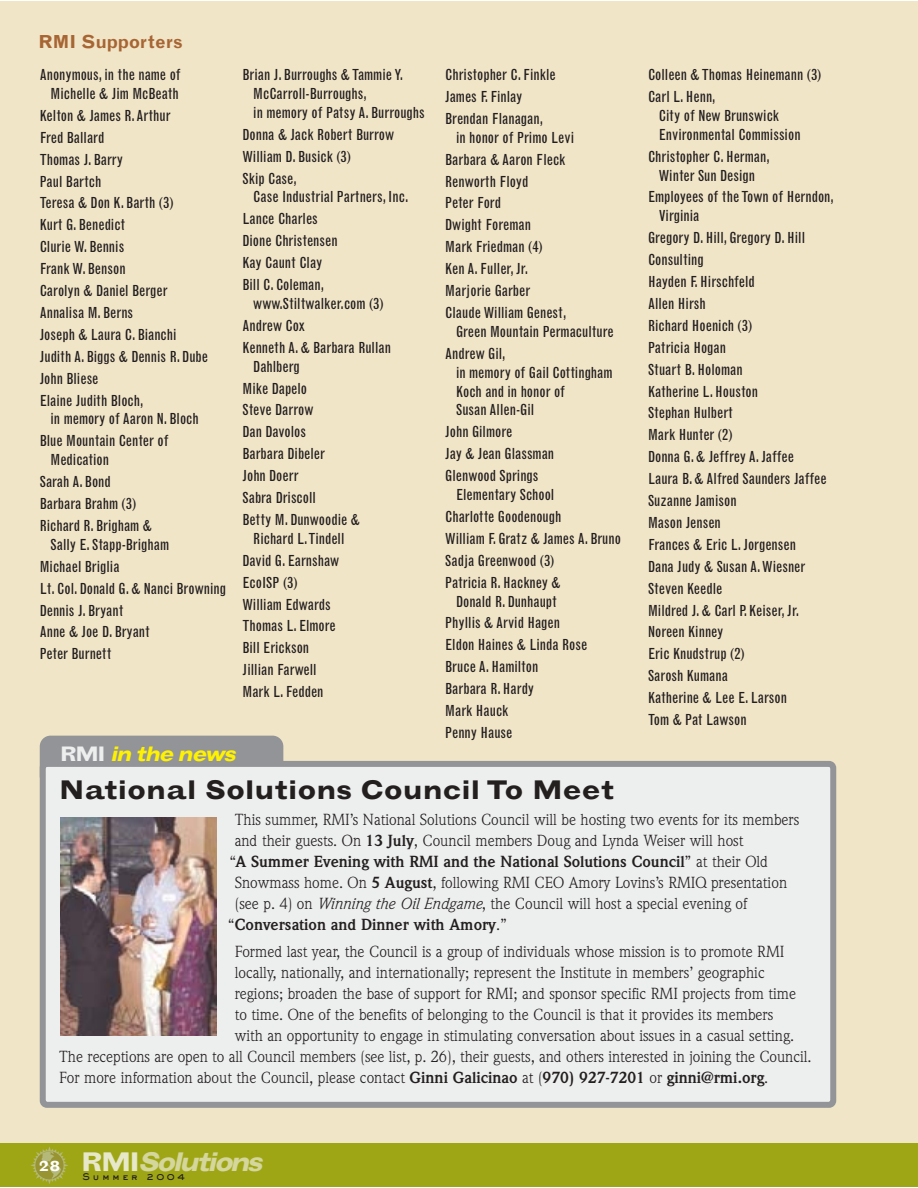
<style>
.page{position:relative;width:918px;height:1188px;background:#fff}
.page>*{position:absolute;margin:0;border:0;box-sizing:border-box;transform-origin:0 0}
.t1{font:700 expanded 27px "Grotesque";color:#231f1f}
.t2{font:italic 700 expanded 27px "Grotesque";color:#d4d69b}
.t3{font:italic 700 expanded 21px "Grotesque";color:#fff200}
.t4{font:700 18px "Grotesque";color:#a76534}
.t5{font:15.75px "Weidemann";color:#231f1f}
.t6{font:700 15.75px "Weidemann";color:#231f1f}
.t7{font:condensed 15px/21.9px "Grotesque";color:#231f1f}
.t8{font:700 expanded 15px "Grotesque";color:#fff}
.t9{font:9px "AT Sackers Heavy Gothic";letter-spacing:.265em;color:#231f1f}
.s1{font-style:normal;color:#edeeee}
.s2{font-weight:700}
.s3{font-weight:400}
.s4{font-style:italic}
.s5{font-style:normal;color:#e7e8c9}
</style>
<div class="page">
<div style="left:0;top:2px;width:917px;height:1185px;background:#f1e5c8"></div>
<div style="left:40px;top:736px;width:243px;height:51px;background:#939497;border-radius:11px"></div>
<div style="left:40px;top:761px;width:796px;height:347px;background:#edeeee"></div>
<img style="left:60px;top:817px;width:156px;height:218px">
<div style="left:0;top:1144px;width:917px;height:43px;background:#9fa616"></div>
<svg style="left:31px;top:1146px;width:37px;height:38px"></svg>
<p class="t4" style="left:39px;top:31px;width:146px">RMI Supporters</p>
<p class="t7" style="left:40px;top:65px;width:143px;line-height:18.9px;text-align:center">Anonymous, in the name of<br>Michelle &amp; Jim McBeath</p>
<p class="t7" style="left:40px;top:105px;width:170px">Kelton &amp; James R.Arthur<br>Fred Ballard<br>Thomas J. Barry<br>Paul Bartch<br>Teresa &amp; Don K. Barth (3)<br>Kurt G. Benedict<br>Clurie W. Bennis<br>Frank W. Benson<br>Carolyn &amp; Daniel Berger<br>Annalisa M. Berns<br>Joseph &amp; Laura C. Bianchi<br>Judith A. Biggs &amp; Dennis R. Dube<br>John Bliese<br>Elaine Judith Bloch,</p>
<p class="t7" style="left:40px;top:408px;width:161px;text-indent:11px">in memory of Aaron N. Bloch<br>Blue Mountain Center of</p>
<p class="t7" style="left:40px;top:449px;width:114px;text-indent:11px">Medication<br>Sarah A. Bond<br>Barbara Brahm (3)<br>Richard R. Brigham &amp;</p>
<p class="t7" style="left:40px;top:534px;width:188px;text-indent:11px">Sally E. Stapp-Brigham<br>Michael Briglia<br>Lt. Col. Donald G. &amp; Nanci Browning<br>Dennis J. Bryant<br>Anne &amp; Joe D. Bryant<br>Peter Burnett</p>
<p class="t7" style="left:253px;top:65px;width:173px;line-height:18.9px;text-indent:-11px">Brian J. Burroughs &amp; Tammie Y.<br>McCarroll-Burroughs,<br>in memory of Patsy A. Burroughs</p>
<p class="t7" style="left:243px;top:124px;width:153px">Donna &amp; Jack Robert Burrow<br>William D. Busick (3)<br>Skip Case,</p>
<p class="t7" style="left:243px;top:186px;width:167px;text-indent:11px">Case Industrial Partners, Inc.<br>Lance Charles<br>Dione Christensen<br>Kay Caunt Clay<br>Bill C. Coleman,</p>
<p class="t7" style="left:243px;top:293px;width:150px;text-indent:11px">www.Stiltwalker.com (3)<br>Andrew Cox<br>Kenneth A. &amp; Barbara Rullan</p>
<p class="t7" style="left:243px;top:356px;width:119px;text-indent:11px">Dahlberg<br>Mike Dapelo<br>Steve Darrow<br>Dan Davolos<br>Barbara Dibeler<br>John Doerr<br>Sabra Driscoll<br>Betty M. Dunwoodie &amp;</p>
<p class="t7" style="left:243px;top:528px;width:103px;text-indent:11px">Richard L.Tindell<br>David G. Earnshaw<br>EcoISP (3)<br>William Edwards<br>Thomas L. Elmore<br>Bill Erickson<br>Jillian Farwell<br>Mark L. Fedden</p>
<h2 class="t3" style="left:60px;top:741px;width:183px"><span class="s1">R M I</span> in the news</h2>
<p class="t7" style="left:445px;top:64px;width:112px">Christopher C. Finkle<br>James F. Finlay<br>Brendan Flanagan,</p>
<p class="t7" style="left:445px;top:127px;width:130px;text-indent:11px">in honor of Primo Levi<br>Barbara &amp; Aaron Fleck<br>Renworth Floyd<br>Peter Ford<br>Dwight Foreman<br>Mark Friedman (4)<br>Ken A. Fuller, Jr.<br>Marjorie Garber<br>Claude William Genest,</p>
<p class="t7" style="left:445px;top:321px;width:170px;text-indent:11px">Green Mountain Permaculture<br>Andrew Gil,</p>
<p class="t7" style="left:456px;top:363px;width:158px;line-height:18.9px">in memory of Gail Cottingham<br>Koch and in honor of<br>Susan Allen-Gil</p>
<p class="t7" style="left:445px;top:421px;width:110px">John Gilmore<br>Jay &amp; Jean Glassman<br>Glenwood Springs</p>
<p class="t7" style="left:445px;top:484px;width:177px;text-indent:11px">Elementary School<br>Charlotte Goodenough<br>William F. Gratz &amp; James A. Bruno<br>Sadja Greenwood (3)<br>Patricia R. Hackney &amp;</p>
<p class="t7" style="left:445px;top:590px;width:143px;text-indent:11px">Donald R. Dunhaupt<br>Phyllis &amp; Arvid Hagen<br>Eldon Haines &amp; Linda Rose<br>Bruce A. Hamilton<br>Barbara R. Hardy<br>Mark Hauck<br>Penny Hause</p>
<p class="t7" style="left:648px;top:64px;width:175px">Colleen &amp; Thomas Heinemann (3)<br>Carl L. Henn,</p>
<p class="t7" style="left:659px;top:106px;width:143px;line-height:18.9px">City of New Brunswick<br>Environmental Commission</p>
<p class="t7" style="left:648px;top:147px;width:123px;line-height:18.9px;text-align:center">Christopher C. Herman,<br>Winter Sun Design</p>
<p class="t7" style="left:659px;top:188px;width:177px;line-height:18.9px;text-indent:-11px">Employees of the Town of Herndon,<br>Virginia</p>
<p class="t7" style="left:648px;top:227px;width:180px">Gregory D. Hill, Gregory D. Hill<br>Consulting<br>Hayden F. Hirschfeld<br>Allen Hirsh<br>Richard Hoenich (3)<br>Patricia Hogan<br>Stuart B. Holoman<br>Katherine L. Houston<br>Stephan Hulbert<br>Mark Hunter (2)<br>Donna G. &amp; Jeffrey A. Jaffee<br>Laura B. &amp; Alfred Saunders Jaffee<br>Suzanne Jamison<br>Mason Jensen<br>Frances &amp; Eric L. Jorgensen<br>Dana Judy &amp; Susan A.Wiesner<br>Steven Keedle<br>Mildred J. &amp; Carl P. Keiser, Jr.<br>Noreen Kinney<br>Eric Knudstrup (2)<br>Sarosh Kumana<br>Katherine &amp; Lee E. Larson<br>Tom &amp; Pat Lawson</p>
<h1 class="t1" style="left:59px;top:774px;width:557px">National Solutions Council To Meet</h1>
<p class="t5" style="left:235px;top:811px;width:566px">This summer, RMI’s National Solutions Council will be hosting two events for its members</p>
<p class="t5" style="left:235px;top:832px;width:510px">and their guests. On <span class="s2">13 July</span>, Council members Doug and Lynda Weiser will host</p>
<p class="t6" style="left:229px;top:853px;width:540px"><span class="s3">“</span>A Summer Evening with RMI and the National Solutions Council<span class="s3">” at their Old</span></p>
<p class="t5" style="left:235px;top:874px;width:554px">Snowmass home. On <span class="s2">5 August</span>, following RMI CEO Amory Lovins’s RMIQ presentation</p>
<p class="t5" style="left:235px;top:895px;width:514px">(see p. 4) on <span class="s4">Winning the Oil Endgame</span>, the Council will host a special evening of</p>
<p class="t6" style="left:228px;top:916px;width:281px"><span class="s3">“</span>Conversation and Dinner with Amory<span class="s3">.”</span></p>
<p class="t5" style="left:235px;top:942px;width:551px">Formed last year, the Council is a group of individuals whose mission is to promote RMI</p>
<p class="t5" style="left:235px;top:963px;width:531px">locally, nationally, and internationally; represent the Institute in members’ geographic</p>
<p class="t5" style="left:235px;top:984px;width:563px">regions; broaden the base of support for RMI; and sponsor specific RMI projects from time</p>
<p class="t5" style="left:235px;top:1005px;width:540px">to time. One of the benefits of belonging to the Council is that it provides its members</p>
<p class="t5" style="left:235px;top:1026px;width:561px">with an opportunity to engage in stimulating conversation about issues in a casual setting.</p>
<p class="t5" style="left:59px;top:1047px;width:754px">The receptions are open to all Council members (see list, p. 26), their guests, and others interested in joining the Council.</p>
<p class="t5" style="left:59px;top:1068px;width:711px">For more information about the Council, please contact <span class="s2">Ginni Galicinao</span> at (<span class="s2">970) 927-7201</span> or <span class="s2">ginni@rmi.org</span>.</p>
<p class="t8" style="left:38px;top:1156px;width:23px">28</p>
<h1 class="t2" style="left:81px;top:1145px;width:190px"><span class="s5">R M I</span> Solutions</h1>
<p class="t9" style="left:83px;top:1171px;width:104px">Summer 2004</p>
</div>
